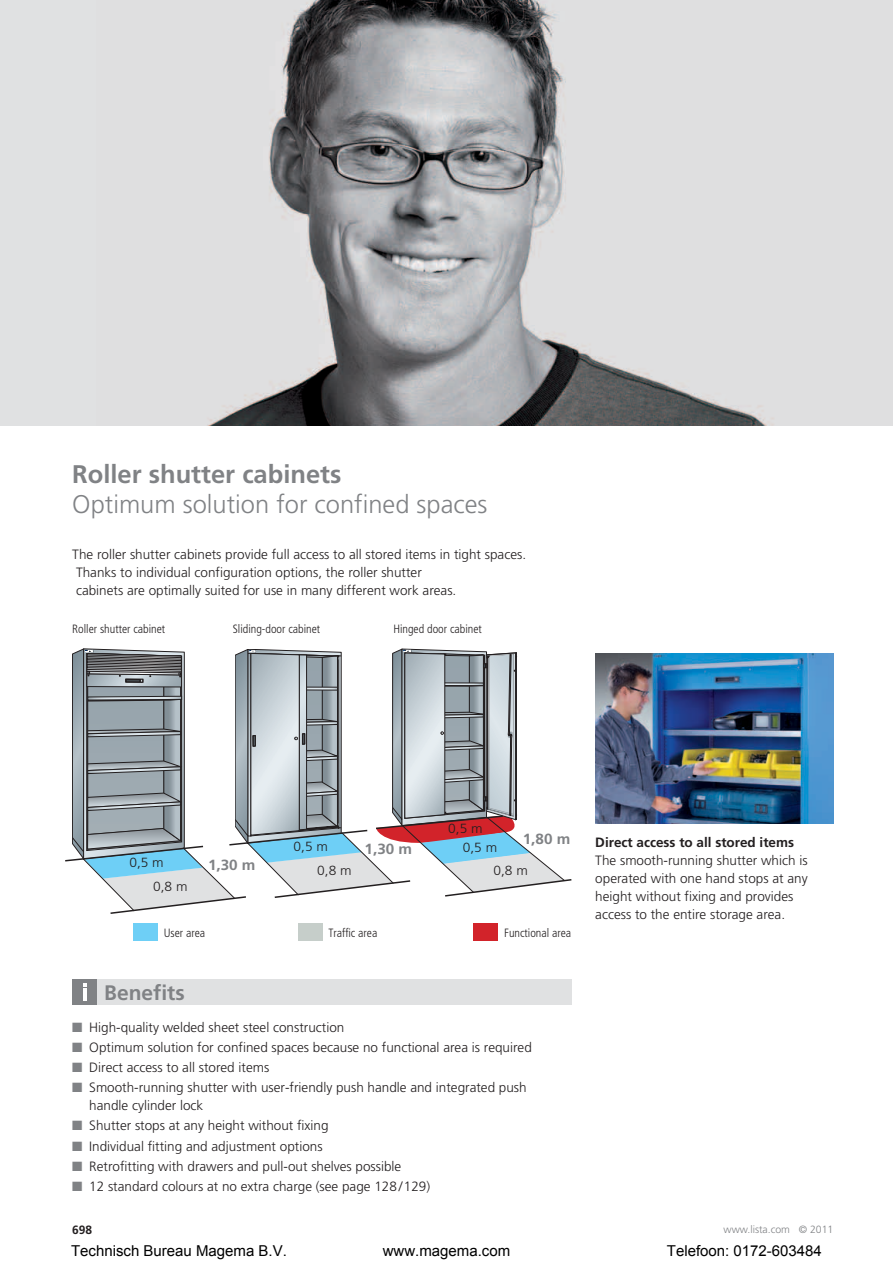
<style>
.page{position:relative;width:893px;height:1263px;background:#fff}
.page>*{position:absolute;margin:0;border:0;box-sizing:border-box;transform-origin:0 0}
.t1{font:300 25.5px "Frutiger LT Std";color:#808285}
.t2{font:700 25.5px "Frutiger LT Std";color:#808285}
.t3{font:700 21px "Frutiger LT Std";color:#808285}
.t4{font:15px "Arial";color:#000}
.t5{font:700 14.7px "Frutiger LT Std";color:#808285;scale:1.04 1}
.t6{font:300 13.5px/18px "Frutiger LT Std";color:#231f20}
.t7{font:700 13.5px "Frutiger LT Std";color:#231f20}
.t8{font:300 13.2px/23.2px "Frutiger LT Std";color:#231f20;scale:1.04 1}
.t9{font:300 condensed 12px "Frutiger LT Std";color:#231f20}
.t10{font:700 12px "Frutiger LT Std";color:#231f20}
.t11{font:300 10.5px "Frutiger LT Std";color:#808285}
.s1{color:#808285}
</style>
<div class="page">
<div style="left:0;top:0;width:893px;height:425px;background:#e0e1e2"></div>
<img style="left:209px;top:0;width:565px;height:425px">
<img style="left:595px;top:654px;width:238px;height:170px">
<div style="left:72px;top:979px;width:26px;height:26px;background:#808285"></div>
<svg style="left:83px;top:983px;width:4px;height:3px"></svg>
<hr style="left:83px;top:988px;width:4px;height:13px;background:#fff">
<div style="left:133px;top:924px;width:25px;height:17px;background:#6ecff6"></div>
<div style="left:473px;top:924px;width:25px;height:17px;background:#d2232a"></div>
<div style="left:298px;top:924px;width:24px;height:17px;background:#c6ceca"></div>
<svg style="left:65px;top:649px;width:507px;height:265px"></svg>
<div style="left:98px;top:979px;width:474px;height:26px;background:#e0e1e2"></div>
<h1 class="t2" style="left:72px;top:459px;width:271px">Roller shutter cabinets</h1>
<h1 class="t1" style="left:72px;top:489px;width:417px">Optimum solution for confined spaces</h1>
<p class="t6" style="left:72px;top:545px;width:455px">The roller shutter cabinets provide full access to all stored items in tight spaces.<br>Thanks to individual configuration options, the roller shutter<br>cabinets are optimally suited for use in many different work areas.</p>
<p class="t9" style="left:72px;top:622px;width:94px">Roller shutter cabinet</p>
<p class="t9" style="left:233px;top:622px;width:89px">Sliding-door cabinet</p>
<p class="t9" style="left:393px;top:622px;width:90px">Hinged door cabinet</p>
<p class="t8" style="left:129px;top:851px;width:35px">0,5 m</p>
<p class="t5" style="left:208px;top:856px;width:47px">1,30 m</p>
<p class="t8" style="left:153px;top:875px;width:35px">0,8 m</p>
<p class="t8" style="left:294px;top:835px;width:35px">0,5 m</p>
<p class="t5" style="left:365px;top:840px;width:47px">1,30 m</p>
<p class="t8" style="left:317px;top:859px;width:35px">0,8 m</p>
<p class="t8" style="left:448px;top:817px;width:35px">0,5 m</p>
<p class="t5" style="left:523px;top:830px;width:47px">1,80 m</p>
<p class="t8" style="left:493px;top:836px;width:35px;text-indent:-31px">0,5 m<br>0,8 m</p>
<p class="t9" style="left:164px;top:926px;width:43px">User area</p>
<p class="t9" style="left:328px;top:926px;width:50px">Traffic area</p>
<p class="t9" style="left:504px;top:926px;width:69px">Functional area</p>
<h2 class="t3" style="left:104px;top:980px;width:82px">Benefits</h2>
<p class="t6" style="left:72px;top:1018px;width:274px"><span class="s1">■</span> High-quality welded sheet steel construction</p>
<p class="t6" style="left:72px;top:1038px;width:461px"><span class="s1">■</span> Optimum solution for confined spaces because no functional area is required</p>
<p class="t6" style="left:72px;top:1059px;width:198px"><span class="s1">■</span> Direct access to all stored items</p>
<p class="t6" style="left:89px;top:1079px;width:439px;text-indent:-17px"><span class="s1">■</span> Smooth-running shutter with user-friendly push handle and integrated push handle cylinder lock</p>
<p class="t6" style="left:72px;top:1117px;width:258px"><span class="s1">■</span> Shutter stops at any height without fixing</p>
<p class="t6" style="left:72px;top:1137px;width:252px"><span class="s1">■</span> Individual fitting and adjustment options</p>
<p class="t6" style="left:72px;top:1157px;width:331px"><span class="s1">■</span> Retrofitting with drawers and pull-out shelves possible</p>
<p class="t6" style="left:72px;top:1177px;width:359px"><span class="s1">■</span> 12 standard colours at no extra charge (see page 128 /129)</p>
<p class="t7" style="left:595px;top:834px;width:200px">Direct access to all stored items</p>
<p class="t6" style="left:595px;top:851px;width:214px">The smooth-running shutter which is operated with one hand stops at any height without fixing and provides access to the entire storage area.</p>
<p class="t10" style="left:72px;top:1222px;width:22px">698</p>
<p class="t11" style="left:723px;top:1223px;width:111px">www.lista.com © 2011</p>
<p class="t4" style="left:71px;top:1241px;width:217px">Technisch Bureau Magema B.V.</p>
<p class="t4" style="left:383px;top:1241px;width:129px">www.magema.com</p>
<p class="t4" style="left:667px;top:1241px;width:157px">Telefoon: 0172-603484</p>
</div>
